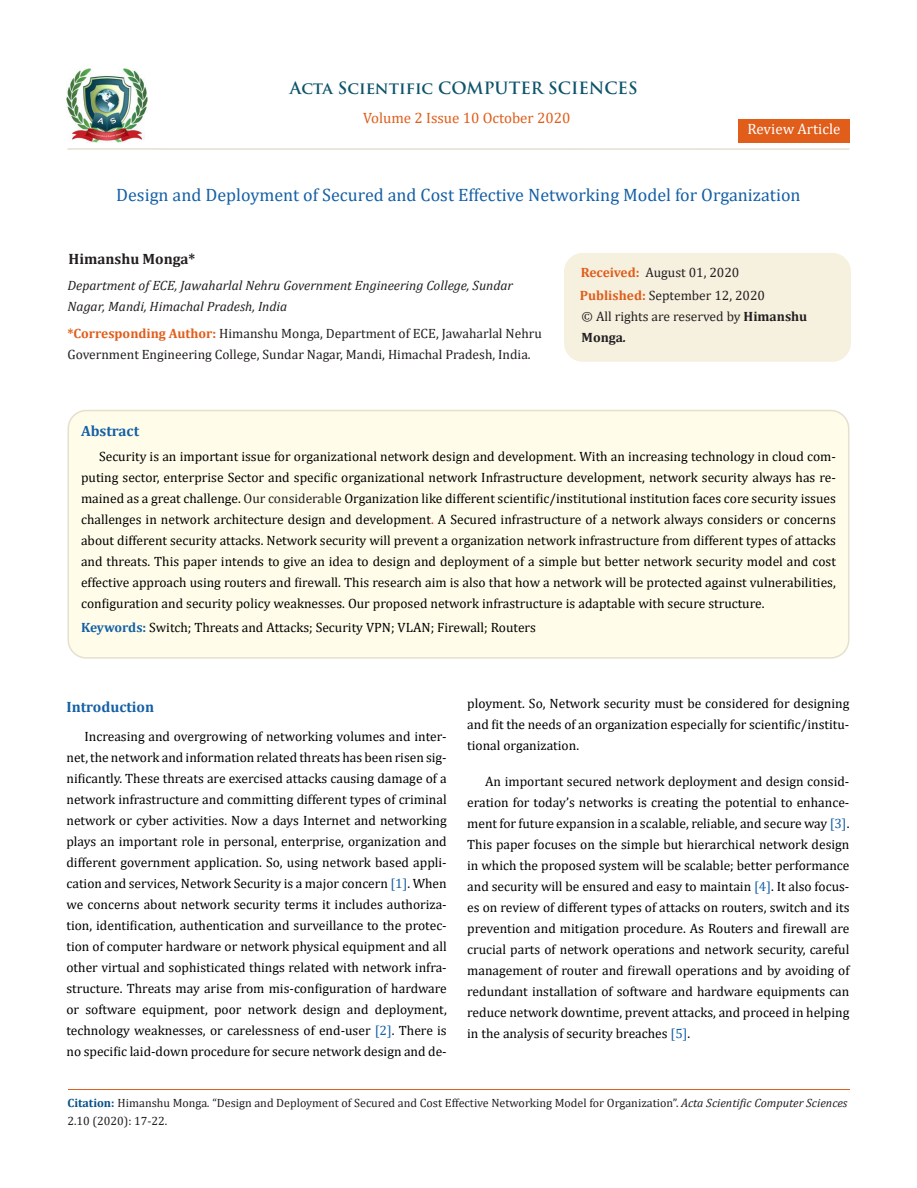
<style>
.page{position:relative;width:917px;height:1188px;background:#fff}
.page>*{position:absolute;margin:0;border:0;box-sizing:border-box;transform-origin:0 0}
.t1{font:18px "Cambria";color:#1560a6}
.t2{font:700 16.5px "Trajan Pro";color:#0e546a}
.t3{font:15px "Cambria";color:#e05d1a}
.Heading_1{font:700 15px "Cambria";color:#1560a6}
.t4{font:700 15px "Cambria";color:#231f20}
.t5{font:15px "Cambria";color:#fff}
.Figure_Caption{font:13.5px/21px "Cambria";color:#000;text-align:justify}
.t6{font:13.5px/21px "Cambria";color:#231f20}
.t7{font:italic 13.5px/21px "Cambria";color:#231f20}
.t8{font:12px/18px "Cambria";color:#231f20}
.s1{font-weight:700;color:#e05d1a}
.s2{font-weight:700}
.s3{font-weight:700;font-style:italic}
.s4{color:#231f20}
.s5{color:#f00}
.s6{font-weight:700;color:#1560a6}
.s7{color:#1560a6}
.s8{font-weight:700;color:#035089}
.s9{font-style:italic}
</style>
<div class="page">
<img style="left:67px;top:68px;width:80px;height:74px">
<div style="left:738px;top:119px;width:111px;height:23px;background:#e05d1a"></div>
<div style="left:564px;top:254px;width:286px;height:107px;background:#f6f0df;border-radius:18px"></div>
<div style="left:564px;top:253px;width:286px;height:109px;border:2px solid #f6f0df;border-radius:18px"></div>
<div style="left:68px;top:411px;width:780px;height:247px;background:#fffde9;border-radius:18px"></div>
<div style="left:67px;top:410px;width:782px;height:249px;border:2px solid #e5dfce;border-radius:18px"></div>
<hr style="left:68px;top:1090px;width:781px;height:1px;background:#e05d1a">
<hr style="left:67px;top:148px;width:782px;height:2px;background:#e5dfce">
<p class="t2" style="left:290px;top:77px;width:349px">Acta Scientific COMPUTER SCIENCES</p>
<p class="t3" style="left:363px;top:109px;width:209px">Volume 2 Issue 10 October 2020</p>
<p class="t5" style="left:747px;top:120px;width:94px">Review Article</p>
<p class="t1" style="left:116px;top:184px;width:686px">Design and Deployment of Secured and Cost Effective Networking Model for Organization</p>
<p class="t4" style="left:68px;top:248px;width:128px">Himanshu Monga*</p>
<p class="t7" style="left:67px;top:274px;width:447px">Department of ECE, Jawaharlal Nehru Government Engineering College, Sundar<br>Nagar, Mandi, Himachal Pradesh, India</p>
<p class="t6" style="left:67px;top:323px;width:476px"><span class="s1">*Corresponding Author:</span> Himanshu Monga, Department of ECE, Jawaharlal Nehru<br>Government Engineering College, Sundar Nagar, Mandi, Himachal Pradesh, India.</p>
<p class="t6" style="left:580px;top:262px;width:160px"><span class="s1">Received:</span> August 01, 2020</p>
<p class="t6" style="left:580px;top:285px;width:187px"><span class="s1">Published:</span> September 12, 2020</p>
<p class="t6" style="left:581px;top:306px;width:227px">© All rights are reserved by <span class="s2">Himanshu<br>Monga</span><span class="s3">.</span></p>
<p class="Heading_1" style="left:81px;top:420px;width:60px">Abstract</p>
<p class="Figure_Caption" style="left:81px;top:445px;width:756px;text-indent:18px">Security is an important issue for organizational network design and development. With an increasing technology in cloud com&shy;puting sector, enterprise Sector and specific organizational network Infrastructure development, network security always has re&shy;mained as a great challenge. <span class="s4">Our considerable</span> Organization like different scientific/institutional institution faces core security issues challenges in network architecture design and development<span class="s5">.</span> A Secured infrastructure of a network always considers or concerns about different security attacks. Network security will prevent a organization network infrastructure from different types of attacks and threats. This paper intends to give an idea to design and deployment of a simple but better network security model and cost effective approach using routers and firewall. This research aim is also that how a network will be protected against vulnerabilities, configuration and security policy weaknesses. Our proposed network infrastructure is adaptable with secure structure.</p>
<p class="Figure_Caption" style="left:81px;top:616px;width:456px"><span class="s6">Keywords:</span> Switch; Threats and Attacks; Security VPN; VLAN; Firewall; Routers</p>
<p class="Heading_1" style="left:66px;top:697px;width:89px">Introduction</p>
<p class="Figure_Caption" style="left:66px;top:726px;width:382px;text-indent:18px">Increasing and overgrowing of networking volumes and inter&shy;net, the network and information related threats has been risen sig&shy;nificantly. These threats are exercised attacks causing damage of a network infrastructure and committing different types of criminal network or cyber activities. Now a days Internet and networking plays an important role in personal, enterprise, organization and different government application. So, using network based appli&shy;cation and services, Network Security is a major concern <span class="s7">[1]</span>. When we concerns about network security terms it includes authoriza&shy;tion, identification, authentication and surveillance to the protec&shy;tion of computer hardware or network physical equipment and all other virtual and sophisticated things related with network infra&shy;structure. Threats may arise from mis-configuration of hardware or software equipment, poor network design and deployment, technology weaknesses, or carelessness of end-user <span class="s7">[2]</span>. There is no specific laid-down procedure for secure network design and de-</p>
<p class="Figure_Caption" style="left:467px;top:693px;width:384px">ployment. So, Network security must be considered for designing and fit the needs of an organization especially for scientific/institu&shy;tional organization.</p>
<p class="Figure_Caption" style="left:467px;top:771px;width:384px;text-indent:18px">An important secured network deployment and design consid&shy;eration for today’s networks is creating the potential to enhance&shy;ment for future expansion in a scalable, reliable, and secure way <span class="s7">[3]</span>.<br>This paper focuses on the simple but hierarchical network design in which the proposed system will be scalable; better performance and security will be ensured and easy to maintain <span class="s7">[4]</span>. It also focus&shy;es on review of different types of attacks on routers, switch and its prevention and mitigation procedure. As Routers and firewall are crucial parts of network operations and network security, careful management of router and firewall operations and by avoiding of redundant installation of software and hardware equipments can reduce network downtime, prevent attacks, and proceed in helping in the analysis of security breaches <span class="s7">[5]</span>.</p>
<p class="t8" style="left:68px;top:1094px;width:781px"><span class="s8">Citation:</span> Himanshu Monga<span class="s9">.</span> “Design and Deployment of Secured and Cost Effective Networking Model for Organization”. <span class="s9">Acta Scientific Computer Sciences<br></span>2.10 (2020): 17-22.</p>
</div>
